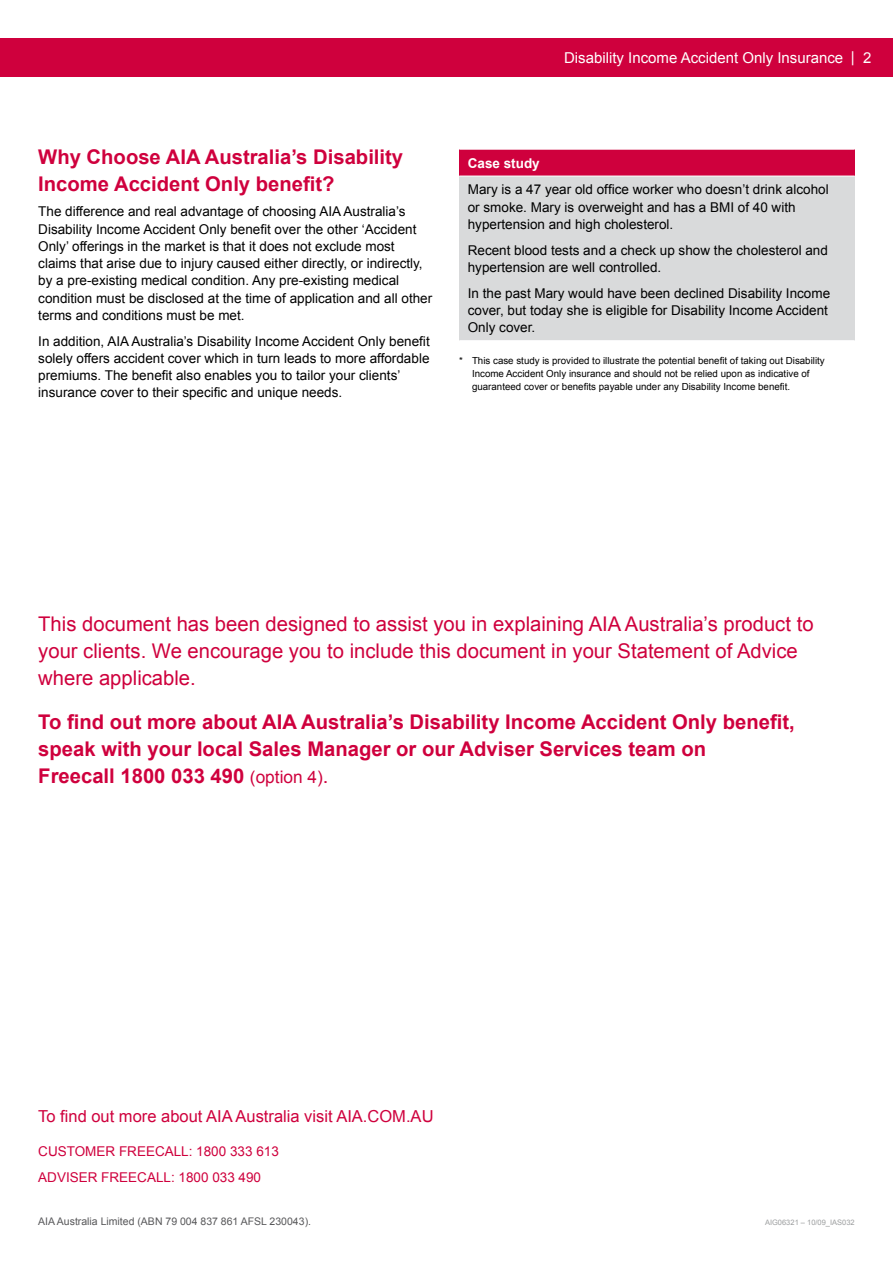
<style>
.page{position:relative;width:893px;height:1263px;background:#fff}
.page>*{position:absolute;margin:0;border:0;box-sizing:border-box;transform-origin:0 0}
.t1{font:700 20.25px/27px "Arial";color:#cf003d}
.t2{font:20.25px/27px "Arial";color:#cf003d}
.t3{font:16.5px "Arial";color:#cf003d}
.t4{font:15px "Arial";color:#fff}
.t5{font:13.5px/17.2px "Arial";color:#000}
.t6{font:13.5px/25.8px "Arial";color:#cf003d}
.t7{font:700 13.5px "Arial";color:#fff}
.t8{font:10.5px "Arial";color:#58585a}
.t9{font:9.75px/12.8px "Arial";color:#000}
.t10{font:7.5px "Arial";color:#9c9e9f}
.s1{font-weight:400;font-size:17.25px}
.s2{font-weight:400}
</style>
<div class="page">
<div style="left:0;top:38px;width:893px;height:39px;background:#cf003d"></div>
<div style="left:459px;top:149px;width:396px;height:27px;background:#cf003d"></div>
<div style="left:459px;top:176px;width:396px;height:165px;background:#d9dadb"></div>
<hr style="left:459px;top:340px;width:396px;height:1px;background:#fff">
<hr style="left:459px;top:149px;width:396px;height:1px;background:#fff">
<hr style="left:459px;top:176px;width:396px;height:1px;background:#fff">
<p class="t4" style="left:564px;top:48px;width:309px">Disability Income Accident Only Insurance | 2</p>
<h1 class="t1" style="left:38px;top:144px;width:366px">Why Choose AIA Australia’s Disability<br>Income Accident Only benefit?</h1>
<p class="t5" style="left:38px;top:203px;width:395px">The difference and real advantage of choosing AIA Australia’s Disability Income Accident Only benefit over the other ‘Accident Only’ offerings in the market is that it does not exclude most claims that arise due to injury caused either directly, or indirectly, by a pre-existing medical condition. Any pre-existing medical condition must be disclosed at the time of application and all other terms and conditions must be met.</p>
<p class="t5" style="left:38px;top:332px;width:393px">In addition, AIA Australia’s Disability Income Accident Only benefit solely offers accident cover which in turn leads to more affordable premiums. The benefit also enables you to tailor your clients’ insurance cover to their specific and unique needs.</p>
<p class="t7" style="left:468px;top:154px;width:74px">Case study</p>
<p class="t5" style="left:468px;top:181px;width:362px">Mary is a 47 year old office worker who doesn’t drink alcohol or smoke. Mary is overweight and has a BMI of 40 with hypertension and high cholesterol.</p>
<p class="t5" style="left:468px;top:241px;width:362px">Recent blood tests and a check up show the cholesterol and hypertension are well controlled.</p>
<p class="t5" style="left:468px;top:284px;width:364px">In the past Mary would have been declined Disability Income cover, but today she is eligible for Disability Income Accident<br>Only cover.</p>
<p class="t9" style="left:472px;top:355px;width:354px;text-indent:-13px">* This case study is provided to illustrate the potential benefit of taking out Disability<br>Income Accident Only insurance and should not be relied upon as indicative of guaranteed cover or benefits payable under any Disability Income benefit.</p>
<h1 class="t2" style="left:38px;top:611px;width:777px">This document has been designed to assist you in explaining AIA Australia’s product to your clients. We encourage you to include this document in your Statement of Advice where applicable.</h1>
<h1 class="t1" style="left:38px;top:709px;width:758px">To find out more about AIA Australia’s Disability Income Accident Only benefit, speak with your local Sales Manager or our Adviser Services team on<br>Freecall 1800 033 490 <span class="s1">(option 4)</span><span class="s2">.</span></h1>
<p class="t3" style="left:38px;top:1105px;width:343px">To find out more about AIA Australia visit aia.com</p>
<p class="t3" style="left:406px;top:1105px;width:17px">.au</p>
<p class="t6" style="left:38px;top:1139px;width:242px">CUSTOMER FREECALL: 1800 333 613<br>ADVISER FREECALL: 1800 033 490</p>
<p class="t8" style="left:38px;top:1214px;width:274px">AIA Australia Limited (ABN 79 004 837 861 AFSL 230043).</p>
<p class="t10" style="left:765px;top:1217px;width:91px">AIG06321 – 10/09_IAS032</p>
</div>
